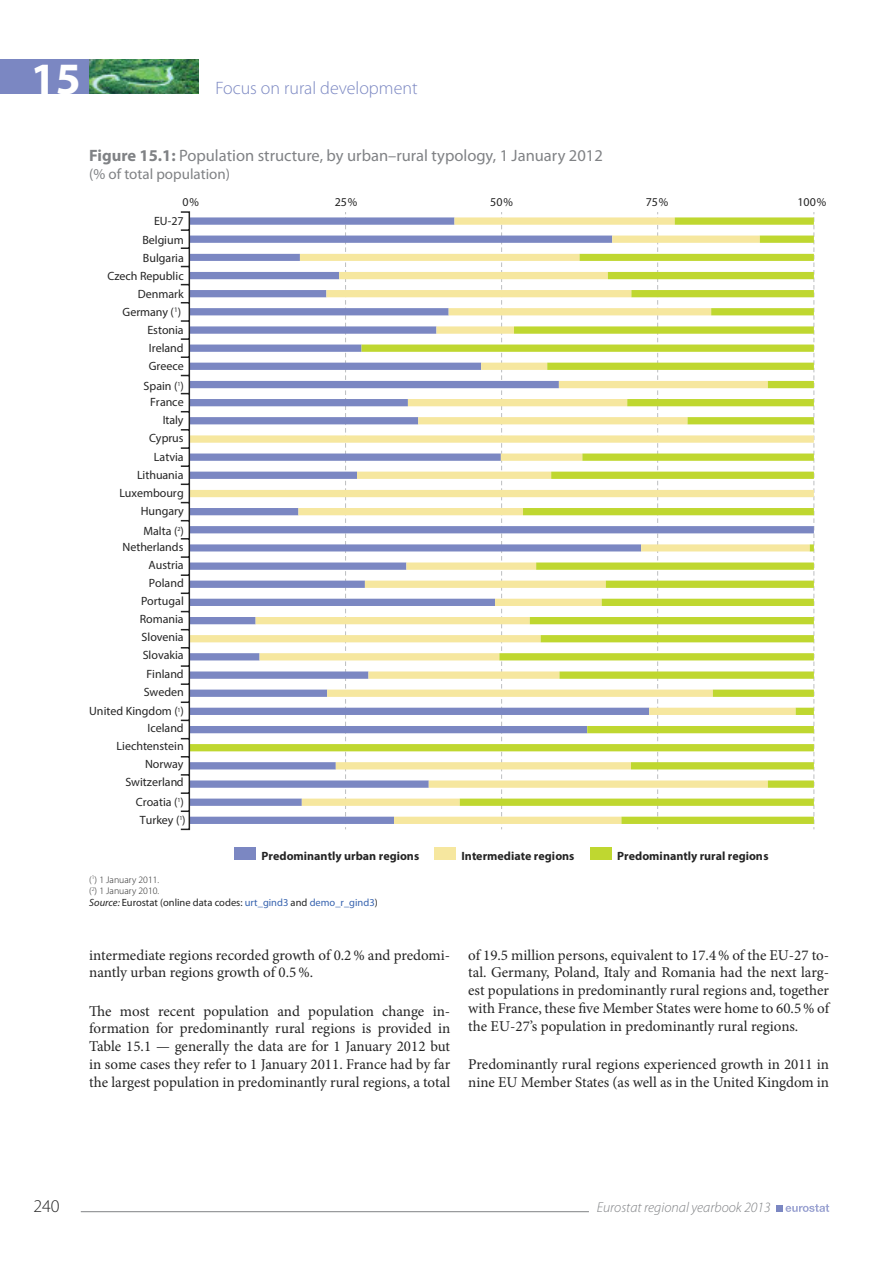
<style>
.page{position:relative;width:893px;height:1263px;background:#fff}
.page>*{position:absolute;margin:0;border:0;box-sizing:border-box;transform-origin:0 0}
.t1{font:700 45px "Myriad Pro";color:#fff}
.t2{font:300 18px "Myriad Pro";color:#7b87c2}
.t3{font:300 18px "Myriad Pro";color:#242424}
.t4{font:16.5px "Myriad Pro";color:#808285}
.t5{font:15px/17.7px "Minion Pro";color:#242424}
.t6{font:15px "Myriad Pro";color:#808285}
.t7{font:italic 300 14.25px "Myriad Pro";color:#808285}
.t8{font:12px/18.1px "Myriad Pro";letter-spacing:-.005em;color:#242424;text-align:right}
.t9{font:700 12px "Myriad Pro";color:#242424}
.t10{font:10.5px "Myriad Pro";color:#242424}
.t11{font:300 9.75px/11.2px "Myriad Pro";color:#242424}
.s1{font-weight:700}
.s2{font-style:italic}
.s3{color:#3763af}
</style>
<div class="page">
<div style="left:0;top:60px;width:89px;height:34px;background:#7b87c2"></div>
<div style="left:776px;top:1205px;width:6px;height:7px;background:#7b87c2"></div>
<svg style="left:785px;top:1204px;width:44px;height:8px"></svg>
<hr style="left:81px;top:1211px;width:508px;height:1px;background:#808285">
<img style="left:89px;top:60px;width:109px;height:34px">
<svg style="left:814px;top:212px;width:1px;height:617px"></svg>
<div style="left:234px;top:847px;width:22px;height:13px;background:#7b87c2"></div>
<div style="left:434px;top:847px;width:21px;height:13px;background:#f6e79f"></div>
<svg style="left:191px;top:217px;width:623px;height:607px"></svg>
<div style="left:590px;top:847px;width:21px;height:13px;background:#bfd730"></div>
<svg style="left:180px;top:211px;width:11px;height:620px"></svg>
<h1 class="t1" style="left:31px;top:49px;width:51px">15</h1>
<p class="t2" style="left:215px;top:78px;width:204px">Focus on rural development</p>
<p class="t4" style="left:89px;top:145px;width:515px"><span class="s1">Figure 15.1:</span> Population structure, by urban–rural typology, 1 January 2012</p>
<p class="t6" style="left:89px;top:165px;width:142px">(% of total population)</p>
<p class="t8" style="left:182px;top:192px;width:18px">0%</p>
<p class="t8" style="left:335px;top:192px;width:24px">25%</p>
<p class="t8" style="left:490px;top:192px;width:24px">50%</p>
<p class="t8" style="left:646px;top:192px;width:24px">75%</p>
<p class="t8" style="left:797px;top:192px;width:30px">100%</p>
<p class="t8" style="left:108px;top:212px;width:78px">EU-27<br>Belgium<br>Bulgaria<br>Czech Republic<br>Denmark<br>Germany (<sup>1</sup>)<br>Estonia<br>Ireland<br>Greece</p>
<p class="t8" style="left:144px;top:378px;width:42px;line-height:16.4px;text-align:center">Spain (<sup>1</sup>)<br>France</p>
<p class="t8" style="left:119px;top:411px;width:66px">Italy<br>Cyprus<br>Latvia<br>Lithuania<br>Luxembourg<br>Hungary</p>
<p class="t8" style="left:123px;top:522px;width:63px;line-height:16.4px">Malta (<sup>2</sup>)<br>Netherlands</p>
<p class="t8" style="left:140px;top:556px;width:46px">Austria<br>Poland<br>Portugal<br>Romania<br>Slovenia<br>Slovakia<br>Finland<br>Sweden</p>
<p class="t8" style="left:89px;top:703px;width:96px;line-height:16.4px">United Kingdom (<sup>1</sup>)<br>Iceland</p>
<p class="t8" style="left:117px;top:737px;width:69px">Liechtenstein<br>Norway<br>Switzerland</p>
<p class="t8" style="left:136px;top:792px;width:51px;text-align:center">Croatia (<sup>1</sup>)<br>Turkey (<sup>1</sup>)</p>
<p class="t9" style="left:262px;top:848px;width:159px">Predominantly urban regions</p>
<p class="t9" style="left:461px;top:848px;width:114px">Intermediate regions</p>
<p class="t9" style="left:617px;top:848px;width:153px">Predominantly rural regions</p>
<p class="t11" style="left:89px;top:874px;width:71px">(<sup>1</sup>) 1 January 2011. (<sup>2</sup>) 1 January 2010.</p>
<p class="t10" style="left:89px;top:896px;width:290px"><span class="s2">Source:</span> Eurostat (online data codes: <span class="s3">urt_gind3</span> and <span class="s3">demo_r_gind3</span>)</p>
<p class="t5" style="left:89px;top:946px;width:362px">intermediate regions recorded growth of 0.2% and predomi&shy;nantly urban regions growth of 0.5%.</p>
<p class="t5" style="left:89px;top:1002px;width:362px;text-align:justify">The most recent population and population change in&shy;formation for predominantly rural regions is provided in Table 15.1 — generally the data are for 1 January 2012 but in some cases they refer to 1 January 2011. France had by far the largest population in predominantly rural regions, a total</p>
<p class="t5" style="left:468px;top:946px;width:362px;text-align:justify">of 19.5 million persons, equivalent to 17.4% of the EU-27 to&shy;tal. Germany, Poland, Italy and Romania had the next larg&shy;est populations in predominantly rural regions and, together with France, these five Member States were home to 60.5% of the EU-27’s population in predominantly rural regions.</p>
<p class="t5" style="left:468px;top:1055px;width:362px">Predominantly rural regions experienced growth in 2011 in nine EU Member States (as well as in the United Kingdom in</p>
<p class="t3" style="left:33px;top:1196px;width:28px">240</p>
<p class="t7" style="left:597px;top:1199px;width:175px">Eurostat regional yearbook 2013</p>
</div>
